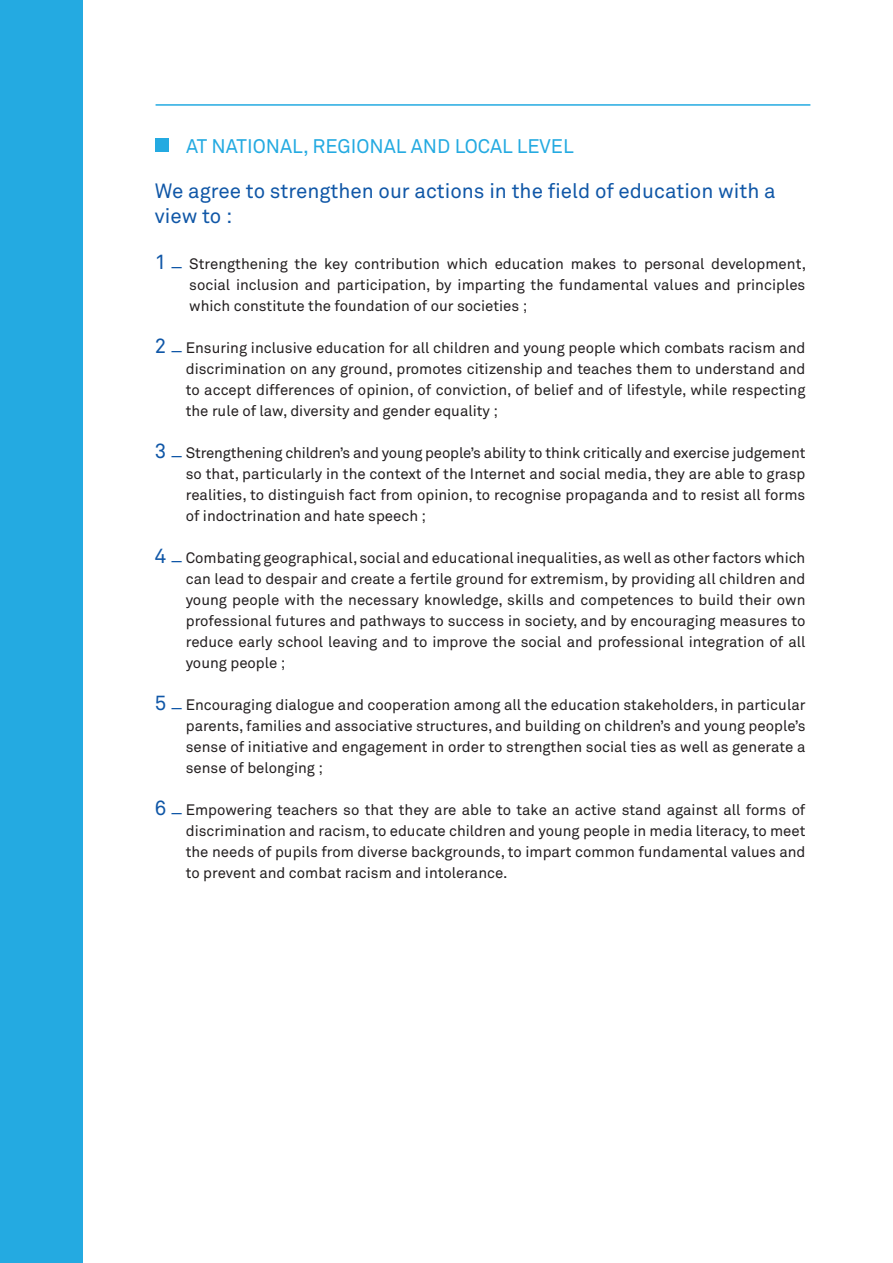
<style>
.page{position:relative;width:893px;height:1263px;background:#fff}
.page>*{position:absolute;margin:0;border:0;box-sizing:border-box;transform-origin:0 0}
.t1{font:20.55px/24.6px "Akkurat";color:#1057a7}
.t2{font:19.5px "Akkurat";color:#24aae1}
.t3{font:15px/21px "Akkurat";color:#231f20;text-align:justify}
.s1{font-size:20.55px;color:#1057a7}
</style>
<div class="page">
<hr style="left:156px;top:104px;width:654px;height:2px;background:#24aae1">
<div style="left:156px;top:139px;width:13px;height:13px;background:#24aae1"></div>
<div style="left:0;top:0;width:83px;height:1263px;background:#24aae1"></div>
<p class="t2" style="left:186px;top:135px;width:389px">AT NATIONAL, REGIONAL ANd LOCAL LEVEL</p>
<h3 class="t1" style="left:155px;top:179px;width:622px">We agree to strengthen our actions in the field of education with a view to :</h3>
<p class="t3" style="left:189px;top:254px;width:618px;text-indent:-34px"><span class="s1">1 _</span> Strengthening the key contribution which education makes to personal development, social inclusion and participation, by imparting the fundamental values and principles which constitute the foundation of our societies ;</p>
<p class="t3" style="left:186px;top:338px;width:621px;text-indent:-31px"><span class="s1">2 _</span> Ensuring inclusive education for all children and young people which combats racism and discrimination on any ground, promotes citizenship and teaches them to understand and to accept differences of opinion, of conviction, of belief and of lifestyle, while respecting the rule of law, diversity and gender equality ;</p>
<p class="t3" style="left:186px;top:443px;width:621px;text-indent:-31px"><span class="s1">3 _</span> Strengthening children’s and young people’s ability to think critically and exercise judgement so that, particularly in the context of the Internet and social media, they are able to grasp realities, to distinguish fact from opinion, to recognise propaganda and to resist all forms of indoctrination and hate speech ;</p>
<p class="t3" style="left:186px;top:548px;width:621px;text-indent:-31px"><span class="s1">4 _</span> Combating geographical, social and educational inequalities, as well as other factors which can lead to despair and create a fertile ground for extremism, by providing all children and young people with the necessary knowledge, skills and competences to build their own professional futures and pathways to success in society, and by encouraging measures to reduce early school leaving and to improve the social and professional integration of all young people ;</p>
<p class="t3" style="left:186px;top:695px;width:621px;text-indent:-31px"><span class="s1">5 _</span> Encouraging dialogue and cooperation among all the education stakeholders, in particular parents, families and associative structures, and building on children’s and young people’s sense of initiative and engagement in order to strengthen social ties as well as generate a sense of belonging ;</p>
<p class="t3" style="left:186px;top:800px;width:621px;text-indent:-31px"><span class="s1">6 _</span> Empowering teachers so that they are able to take an active stand against all forms of discrimination and racism, to educate children and young people in media literacy, to meet the needs of pupils from diverse backgrounds, to impart common fundamental values and to prevent and combat racism and intolerance.</p>
</div>
